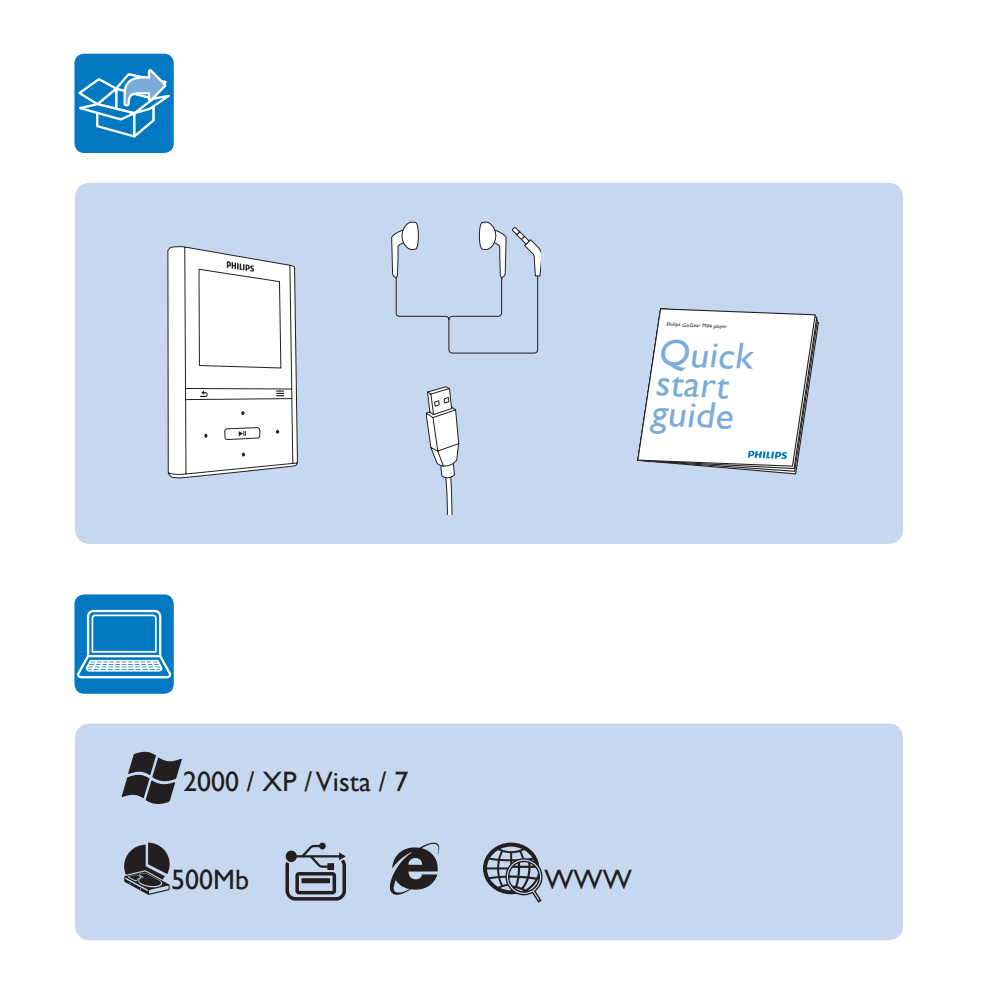
<style>
.page{position:relative;width:993px;height:993px;background:#fff}
.page>*{position:absolute;margin:0;border:0;box-sizing:border-box;transform-origin:0 0}
.t1{font:37.1px/30.1px "Gill Sans Alt One WGL";color:#7aabdb}
.t2{font:28px "Gill Sans Alt One WGL";color:#231f20}
.body{font:5.25px "Gill Sans Alt One WGL";color:#231f20}
</style>
<div class="page">
<div style="left:75px;top:183px;width:827px;height:360px;background:#c6d8ef;border-radius:15px"></div>
<div style="left:75px;top:723px;width:827px;height:216px;background:#c6d8ef;border-radius:15px"></div>
<div style="left:74px;top:54px;width:100px;height:99px;background:#0079c2;border-radius:10px"></div>
<svg style="left:78px;top:69px;width:92px;height:68px"></svg>
<div style="left:74px;top:594px;width:100px;height:99px;background:#0079c2;border-radius:10px"></div>
<svg style="left:77px;top:609px;width:94px;height:69px"></svg>
<svg style="left:391px;top:221px;width:149px;height:132px"></svg>
<svg style="left:425px;top:386px;width:35px;height:129px"></svg>
<svg style="left:390px;top:842px;width:49px;height:52px"></svg>
<svg style="left:285px;top:842px;width:61px;height:58px"></svg>
<svg style="left:122px;top:751px;width:60px;height:52px"></svg>
<svg style="left:483px;top:842px;width:59px;height:60px"></svg>
<svg style="left:124px;top:842px;width:45px;height:52px"></svg>
<svg style="left:637px;top:308px;width:182px;height:167px"></svg>
<svg style="left:167px;top:246px;width:131px;height:232px;background:#ebecee"></svg>
<p class="body" style="left:666px;top:320px;width:62px;rotate:2deg">Philips GoGear MP4 player</p>
<p class="t1" style="left:653px;top:337px;width:101px;rotate:2deg">Quick start guide</p>
<p class="t2" style="left:183px;top:761px;width:227px">2000 / XP / Vista / 7</p>
<p class="t2" style="left:171px;top:859px;width:79px">500Mb</p>
<p class="t2" style="left:544px;top:859px;width:89px">WWW</p>
</div>
